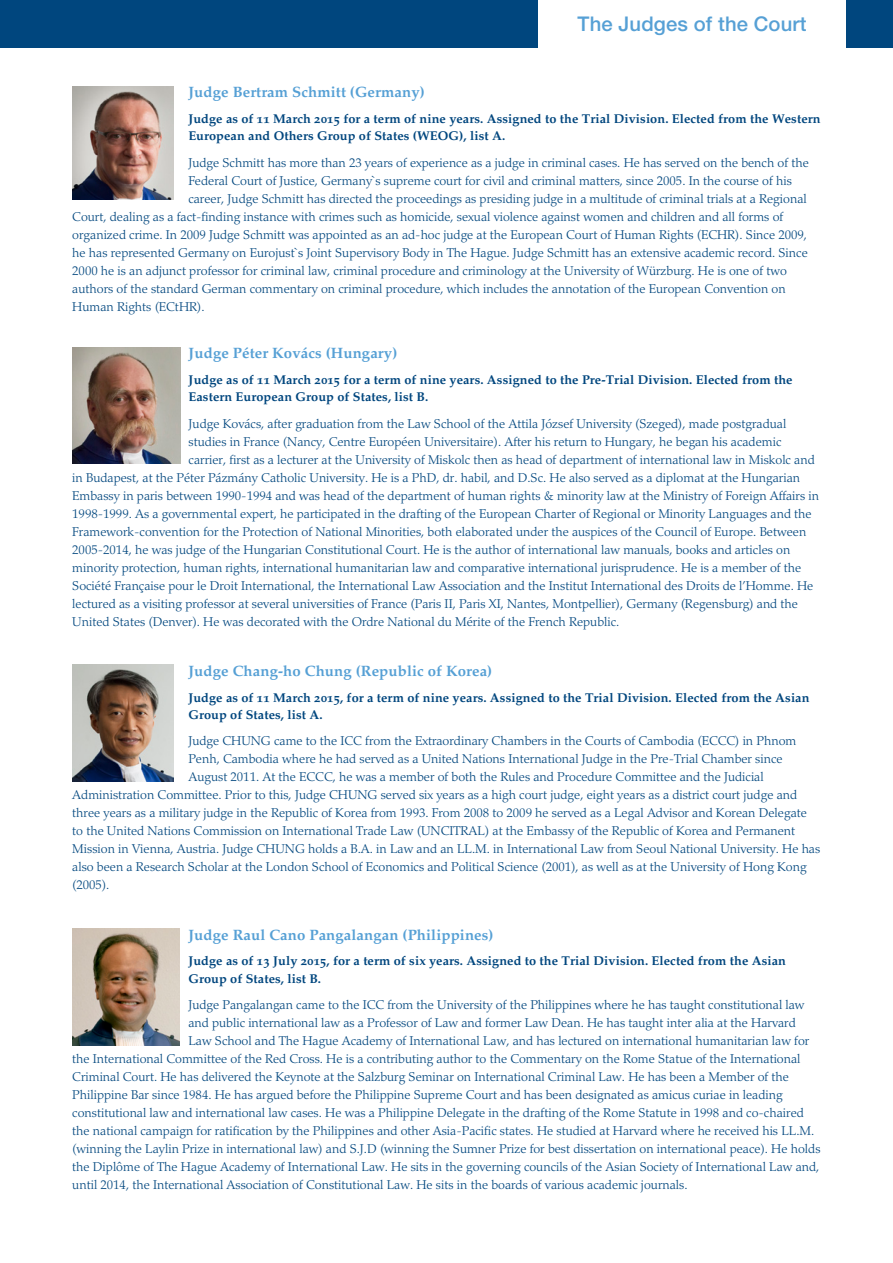
<style>
.page{position:relative;width:893px;height:1263px;background:#fff}
.page>*{position:absolute;margin:0;border:0;box-sizing:border-box;transform-origin:0 0}
.Heading{font:500 20.25px "Helvetica Neue LT Pro";letter-spacing:.005em;color:#56a0d5}
.t1{font:15px "Palatino Bold Os F";letter-spacing:.005em;color:#56a0d5}
.t2{font:300 12.75px "Palatino";color:#00467e}
.t3{font:12.75px/17.2px "Palatino Bold Os F";letter-spacing:.005em;color:#00467e}
</style>
<div class="page">
<div style="left:0;top:0;width:538px;height:48px;background:#00467e"></div>
<div style="left:846px;top:0;width:47px;height:48px;background:#00467e"></div>
<img style="left:72px;top:86px;width:101px;height:114px">
<img style="left:72px;top:665px;width:102px;height:116px">
<img style="left:73px;top:347px;width:107px;height:117px">
<img style="left:72px;top:928px;width:108px;height:117px">
<p class="Heading" style="left:578px;top:12px;width:230px">The Judges of the Court</p>
<p class="t1" style="left:188px;top:83px;width:238px">Judge Bertram Schmitt (Germany)</p>
<p class="t3" style="left:188px;top:110px;width:634px">Judge as of 11 March 2015 for a term of nine years. Assigned to the Trial Division. Elected from the Western<br>European and Others Group of States (WEOG), list A.</p>
<p class="t2" style="left:188px;top:155px;width:622px">Judge Schmitt has more than 23 years of experience as a judge in criminal cases. He has served on the bench of the</p>
<p class="t2" style="left:188px;top:173px;width:605px">Federal Court of Justice, Germany`s supreme court for civil and criminal matters, since 2005. In the course of his</p>
<p class="t2" style="left:188px;top:191px;width:620px">career, Judge Schmitt has directed the proceedings as presiding judge in a multitude of criminal trials at a Regional</p>
<p class="t2" style="left:72px;top:209px;width:712px">Court, dealing as a fact-finding instance with crimes such as homicide, sexual violence against women and children and all forms of</p>
<p class="t2" style="left:72px;top:227px;width:736px">organized crime. In 2009 Judge Schmitt was appointed as an ad-hoc judge at the European Court of Human Rights (ECHR). Since 2009,</p>
<p class="t2" style="left:72px;top:245px;width:737px">he has represented Germany on Eurojust`s Joint Supervisory Body in The Hague. Judge Schmitt has an extensive academic record. Since</p>
<p class="t2" style="left:72px;top:263px;width:716px">2000 he is an adjunct professor for criminal law, criminal procedure and criminology at the University of Würzburg. He is one of two</p>
<p class="t2" style="left:72px;top:281px;width:715px">authors of the standard German commentary on criminal procedure, which includes the annotation of the European Convention on</p>
<p class="t2" style="left:72px;top:299px;width:134px">Human Rights (ECtHR).</p>
<p class="t1" style="left:189px;top:344px;width:210px">Judge Péter Kovács (Hungary)</p>
<p class="t3" style="left:189px;top:371px;width:605px">Judge as of 11 March 2015 for a term of nine years. Assigned to the Pre-Trial Division. Elected from the<br>Eastern European Group of States, list B.</p>
<p class="t2" style="left:189px;top:416px;width:599px">Judge Kovács, after graduation from the Law School of the Attila József University (Szeged), made postgradual</p>
<p class="t2" style="left:189px;top:434px;width:594px">studies in France (Nancy, Centre Européen Universitaire). After his return to Hungary, he began his academic</p>
<p class="t2" style="left:189px;top:452px;width:628px">carrier, first as a lecturer at the University of Miskolc then as head of department of international law in Miskolc and</p>
<p class="t2" style="left:72px;top:470px;width:729px">in Budapest, at the Péter Pázmány Catholic University. He is a PhD, dr. habil, and D.Sc. He also served as a diplomat at the Hungarian</p>
<p class="t2" style="left:72px;top:488px;width:748px">Embassy in paris between 1990-1994 and was head of the department of human rights &amp; minority law at the Ministry of Foreign Affairs in</p>
<p class="t2" style="left:72px;top:506px;width:741px">1998-1999. As a governmental expert, he participated in the drafting of the European Charter of Regional or Minority Languages and the</p>
<p class="t2" style="left:72px;top:524px;width:736px">Framework-convention for the Protection of National Minorities, both elaborated under the auspices of the Council of Europe. Between</p>
<p class="t2" style="left:72px;top:542px;width:719px">2005-2014, he was judge of the Hungarian Constitutional Court. He is the author of international law manuals, books and articles on</p>
<p class="t2" style="left:72px;top:560px;width:731px">minority protection, human rights, international humanitarian law and comparative international jurisprudence. He is a member of the</p>
<p class="t2" style="left:72px;top:578px;width:742px">Société Française pour le Droit International, the International Law Association and the Institut International des Droits de l’Homme. He</p>
<p class="t2" style="left:72px;top:596px;width:727px">lectured as a visiting professor at several universities of France (Paris II, Paris XI, Nantes, Montpellier), Germany (Regensburg) and the</p>
<p class="t2" style="left:72px;top:614px;width:549px">United States (Denver). He was decorated with the Ordre National du Mérite of the French Republic.</p>
<p class="t1" style="left:188px;top:662px;width:305px">Judge Chang-ho Chung (Republic of Korea)</p>
<p class="t3" style="left:188px;top:689px;width:623px">Judge as of 11 March 2015, for a term of nine years. Assigned to the Trial Division. Elected from the Asian<br>Group of States, list A.</p>
<p class="t2" style="left:188px;top:734px;width:609px">Judge CHUNG came to the ICC from the Extraordinary Chambers in the Courts of Cambodia (ECCC) in Phnom</p>
<p class="t2" style="left:188px;top:752px;width:596px">Penh, Cambodia where he had served as a United Nations International Judge in the Pre-Trial Chamber since</p>
<p class="t2" style="left:188px;top:770px;width:577px">August 2011. At the ECCC, he was a member of both the Rules and Procedure Committee and the Judicial</p>
<p class="t2" style="left:72px;top:788px;width:726px">Administration Committee. Prior to this, Judge CHUNG served six years as a high court judge, eight years as a district court judge and</p>
<p class="t2" style="left:72px;top:806px;width:736px">three years as a military judge in the Republic of Korea from 1993. From 2008 to 2009 he served as a Legal Advisor and Korean Delegate</p>
<p class="t2" style="left:72px;top:824px;width:724px">to the United Nations Commission on International Trade Law (UNCITRAL) at the Embassy of the Republic of Korea and Permanent</p>
<p class="t2" style="left:72px;top:842px;width:749px">Mission in Vienna, Austria. Judge CHUNG holds a B.A. in Law and an LL.M. in International Law from Seoul National University. He has</p>
<p class="t2" style="left:72px;top:860px;width:736px">also been a Research Scholar at the London School of Economics and Political Science (2001), as well as at the University of Hong Kong</p>
<p class="t2" style="left:72px;top:878px;width:39px">(2005).</p>
<p class="t1" style="left:188px;top:926px;width:307px">Judge Raul Cano Pangalangan (Philippines)</p>
<p class="t3" style="left:188px;top:952px;width:599px">Judge as of 13 July 2015, for a term of six years. Assigned to the Trial Division. Elected from the Asian<br>Group of States, list B.</p>
<p class="t2" style="left:188px;top:997px;width:618px">Judge Pangalangan came to the ICC from the University of the Philippines where he has taught constitutional law</p>
<p class="t2" style="left:188px;top:1015px;width:609px">and public international law as a Professor of Law and former Law Dean. He has taught inter alia at the Harvard</p>
<p class="t2" style="left:188px;top:1033px;width:622px">Law School and The Hague Academy of International Law, and has lectured on international humanitarian law for</p>
<p class="t2" style="left:72px;top:1051px;width:730px">the International Committee of the Red Cross. He is a contributing author to the Commentary on the Rome Statue of the International</p>
<p class="t2" style="left:72px;top:1069px;width:718px">Criminal Court. He has delivered the Keynote at the Salzburg Seminar on International Criminal Law. He has been a Member of the</p>
<p class="t2" style="left:72px;top:1087px;width:712px">Philippine Bar since 1984. He has argued before the Philippine Supreme Court and has been designated as amicus curiae in leading</p>
<p class="t2" style="left:72px;top:1105px;width:733px">constitutional law and international law cases. He was a Philippine Delegate in the drafting of the Rome Statute in 1998 and co-chaired</p>
<p class="t2" style="left:72px;top:1123px;width:744px">the national campaign for ratification by the Philippines and other Asia-Pacific states. He studied at Harvard where he received his LL.M.</p>
<p class="t2" style="left:72px;top:1141px;width:750px">(winning the Laylin Prize in international law) and S.J.D (winning the Sumner Prize for best dissertation on international peace). He holds</p>
<p class="t2" style="left:72px;top:1159px;width:749px">the Diplôme of The Hague Academy of International Law. He sits in the governing councils of the Asian Society of International Law and,</p>
<p class="t2" style="left:72px;top:1177px;width:617px">until 2014, the International Association of Constitutional Law. He sits in the boards of various academic journals.</p>
</div>
